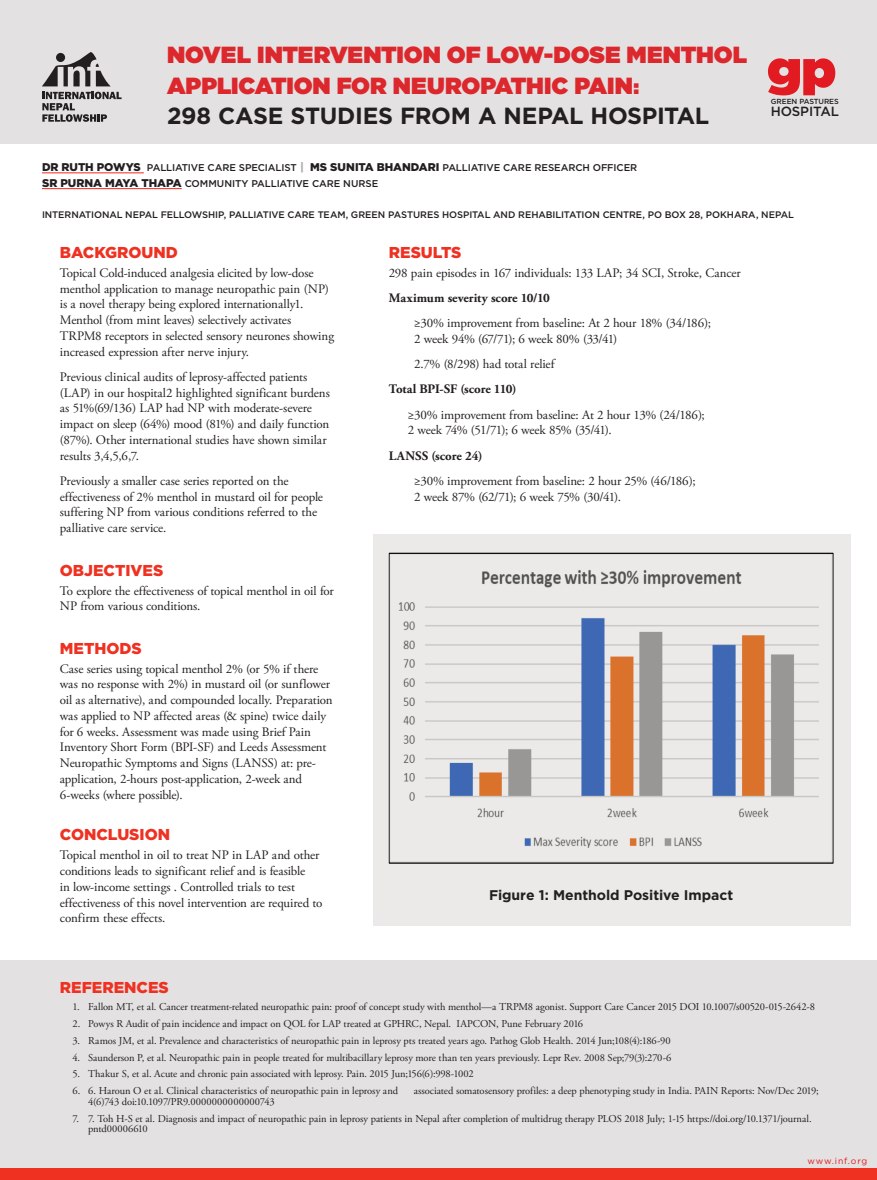
<style>
.page{position:relative;width:877px;height:1180px;background:#fff}
.page>*{position:absolute;margin:0;border:0;box-sizing:border-box;transform-origin:0 0}
.t1{font:900 51.31px "Gotham";color:#e21a21}
.Poster__Title{font:700 23.34px "Gotham";letter-spacing:-.015em;color:#231f20}
.Poster__Title-2{font:900 23.27px/31.5px "Gotham";letter-spacing:-.005em;color:#dc272d}
.subhead{font:900 15.75px "Gotham";color:#ef3122}
.Poster__Title-3{font:700 14px "Gotham";letter-spacing:-.005em;color:#231f20}
.t2{font:500 13.3px "Gotham";letter-spacing:-.01em;color:#231f20}
.body{font:12.95px/15.7px "Adobe Garamond Pro";letter-spacing:-.01em;color:#231f20}
.body-2{font:700 12.95px "Adobe Garamond Pro";letter-spacing:-.005em;color:#231f20}
.t3{font:10.5px/10.5px "Adobe Garamond Pro";letter-spacing:-.005em;color:#231f20}
.Poster__Title-4{font:500 9.8px/15.7px "Gotham";letter-spacing:-.01em;color:#231f20}
.Poster__Title-5{font:500 9.45px "Gotham";letter-spacing:-.01em;color:#231f20}
.subhead_black{font:8.75px "Gotham";letter-spacing:.095em;color:#e21a21}
.t4{font:500 7.35px "Gotham";letter-spacing:-.01em;color:#231f20}
.s1{font-size:19.56px}
.s2{font-weight:900;font-size:11.2px}
.s3{font-weight:900;font-size:11.2px;color:#afacac}
</style>
<div class="page">
<div style="left:0;top:0;width:877px;height:144px;background:#e3e1e1"></div>
<div style="left:373px;top:534px;width:477px;height:391px;background:#ebeae9"></div>
<div style="left:0;top:960px;width:877px;height:219px;background:#e3e1e1"></div>
<div style="left:0;top:1168px;width:877px;height:11px;background:#ef3122"></div>
<img style="left:399px;top:570px;width:420px;height:278px">
<svg style="left:42px;top:92px;width:79px;height:30px"></svg>
<svg style="left:42px;top:52px;width:68px;height:34px"></svg>
<hr style="left:42px;top:172px;width:102px;height:1px;background:#ef3122">
<hr style="left:42px;top:188px;width:140px;height:1px;background:#ef3122">
<p class="Poster__Title-2" style="left:167px;top:38px;width:581px">NOVEL INTERVENTION OF LOW-DOSE MENTHOL<br>APPLICATION FOR NEUROPATHIC PAIN<span class="s1">:</span></p>
<p class="Poster__Title" style="left:167px;top:102px;width:544px">298 CASE STUDIES FROM A NEPAL HOSPITAL</p>
<p class="t1" style="left:767px;top:32px;width:71px">gp</p>
<p class="t4" style="left:771px;top:96px;width:69px">GREEN PASTURES</p>
<p class="t2" style="left:771px;top:103px;width:70px">HOSPITAL</p>
<p class="Poster__Title-4" style="left:42px;top:160px;width:597px"><span class="s2">DR RUTH POWYS</span> PALLIATIVE CARE SPECIALIST <span class="s3">|</span> <span class="s2">MS SUNITA BHANDARI</span> PALLIATIVE CARE RESEARCH OFFICER<br><span class="s2">SR PURNA MAYA THAPA</span> COMMUNITY PALLIATIVE CARE NURSE</p>
<p class="Poster__Title-5" style="left:42px;top:209px;width:753px">INTERNATIONAL NEPAL FELLOWSHIP, PALLIATIVE CARE TEAM, GREEN PASTURES HOSPITAL AND REHABILITATION CENTRE, PO BOX 28, POKHARA, NEPAL</p>
<p class="subhead" style="left:60px;top:241px;width:120px">BACKGROUND</p>
<p class="body" style="left:60px;top:265px;width:276px">Topical Cold-induced analgesia elicited by low-dose menthol application to manage neuropathic pain (NP) is a novel therapy being explored internationally1.<br>Menthol (from mint leaves) selectively activates TRPM8 receptors in selected sensory neurones showing increased expression after nerve injury.</p>
<p class="body" style="left:60px;top:369px;width:272px">Previous clinical audits of leprosy-affected patients (LAP) in our hospital2 highlighted significant burdens as 51%(69/136) LAP had NP with moderate-severe impact on sleep (64%) mood (81%) and daily function (87%). Other international studies have shown similar results 3,4,5,6,7.</p>
<p class="body" style="left:60px;top:473px;width:265px">Previously a smaller case series reported on the effectiveness of 2% menthol in mustard oil for people suffering NP from various conditions referred to the palliative care service.</p>
<p class="subhead" style="left:60px;top:559px;width:105px">OBJECTIVES</p>
<p class="body" style="left:60px;top:583px;width:276px">To explore the effectiveness of topical menthol in oil for<br>NP from various conditions.</p>
<p class="subhead" style="left:60px;top:637px;width:83px">METHODS</p>
<p class="body" style="left:60px;top:661px;width:274px">Case series using topical menthol 2% (or 5% if there was no response with 2%) in mustard oil (or sunflower oil as alternative), and compounded locally. Preparation was applied to NP affected areas (&amp; spine) twice daily for 6 weeks. Assessment was made using Brief Pain Inventory Short Form (BPI-SF) and Leeds Assessment Neuropathic Symptoms and Signs (LANSS) at: pre&shy;application, 2-hours post-application, 2-week and 6-weeks (where possible).</p>
<p class="subhead" style="left:60px;top:824px;width:112px">CONCLUSION</p>
<p class="body" style="left:60px;top:847px;width:264px">Topical menthol in oil to treat NP in LAP and other conditions leads to significant relief and is feasible<br>in low-income settings . Controlled trials to test effectiveness of this novel intervention are required to confirm these effects.</p>
<p class="subhead" style="left:389px;top:241px;width:74px">RESULTS</p>
<p class="body" style="left:389px;top:265px;width:353px">298 pain episodes in 167 individuals: 133 LAP; 34 SCI, Stroke, Cancer</p>
<p class="body-2" style="left:389px;top:290px;width:162px">Maximum severity score 10/10</p>
<p class="body" style="left:414px;top:316px;width:299px">≥30% improvement from baseline: At 2 hour 18% (34/186);<br>2 week 94% (67/71); 6 week 80% (33/41)</p>
<p class="body" style="left:414px;top:356px;width:142px">2.7% (8/298) had total relief</p>
<p class="body-2" style="left:389px;top:382px;width:129px">Total BPI-SF (score 110)</p>
<p class="body" style="left:408px;top:407px;width:299px">≥30% improvement from baseline: At 2 hour 13% (24/186);<br>2 week 74% (51/71); 6 week 85% (35/41).</p>
<p class="body-2" style="left:389px;top:448px;width:95px">LANSS (score 24)</p>
<p class="body" style="left:414px;top:473px;width:283px">≥30% improvement from baseline: 2 hour 25% (46/186);<br>2 week 87% (62/71); 6 week 75% (30/41).</p>
<p class="Poster__Title-3" style="left:489px;top:887px;width:246px">Figure 1: Menthold Positive Impact</p>
<p class="subhead" style="left:60px;top:976px;width:111px">REFERENCES</p>
<p class="t3" style="left:72px;top:1001px;width:744px">1. Fallon MT, et al. Cancer treatment-related neuropathic pain: proof of concept study with menthol—a TRPM8 agonist. Support Care Cancer 2015 DOI 10.1007/s00520-015-2642-8</p>
<p class="t3" style="left:72px;top:1018px;width:512px">2. Powys R Audit of pain incidence and impact on QOL for LAP treated at GPHRC, Nepal. IAPCON, Pune February 2016</p>
<p class="t3" style="left:72px;top:1035px;width:600px">3. Ramos JM, et al. Prevalence and characteristics of neuropathic pain in leprosy pts treated years ago. Pathog Glob Health. 2014 Jun;108(4):186-90</p>
<p class="t3" style="left:72px;top:1052px;width:601px">4. Saunderson P, et al. Neuropathic pain in people treated for multibacillary leprosy more than ten years previously. Lepr Rev. 2008 Sep;79(3):270-6</p>
<p class="t3" style="left:72px;top:1069px;width:403px">5. Thakur S, et al. Acute and chronic pain associated with leprosy. Pain. 2015 Jun;156(6):998-1002</p>
<p class="t3" style="left:72px;top:1085px;width:327px">6. 6. Haroun O et al. Clinical characteristics of neuropathic pain in leprosy and</p>
<p class="t3" style="left:414px;top:1085px;width:406px">associated somatosensory profiles: a deep phenotyping study in India. PAIN Reports: Nov/Dec 2019;</p>
<p class="t3" style="left:88px;top:1096px;width:188px">4(6)743 doi:10.1097/PR9.0000000000000743</p>
<p class="t3" style="left:88px;top:1113px;width:725px;text-indent:-16px">7. 7. Toh H-S et al. Diagnosis and impact of neuropathic pain in leprosy patients in Nepal after completion of multidrug therapy PLOS 2018 July; 1-15 https://doi.org/10.1371/journal. pntd00006610</p>
<p class="subhead_black" style="left:807px;top:1155px;width:62px">www.inf.org</p>
</div>
